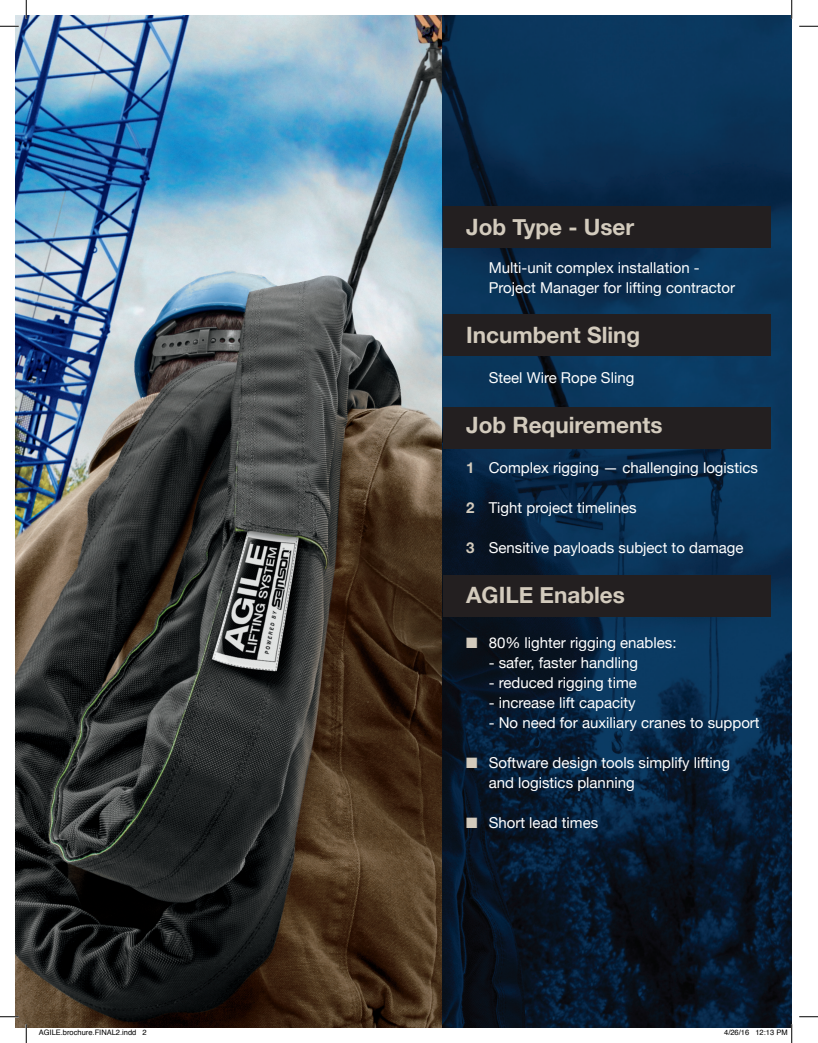
<style>
.page{position:relative;width:818px;height:1043px;background:#fff}
.page>*{position:absolute;margin:0;border:0;box-sizing:border-box;transform-origin:0 0}
.t1{font:700 22.5px "Helvetica Neue";color:#d3cbbd}
.t2{font:15px/20px "Helvetica Neue";color:#fff}
.t3{font:7.5px "Helvetica";color:#000}
.s1{font-weight:700;color:#d3cbbd}
.s2{color:#d3cbbd}
</style>
<div class="page">
<img style="left:15px;top:15px;width:740px;height:1013px">
<img style="left:442px;top:15px;width:349px;height:1012px">
<div style="left:442px;top:575px;width:328px;height:41px;background:#231f20"></div>
<div style="left:442px;top:407px;width:328px;height:41px;background:#231f20"></div>
<div style="left:442px;top:315px;width:328px;height:41px;background:#231f20"></div>
<div style="left:442px;top:207px;width:328px;height:41px;background:#231f20"></div>
<svg style="left:0;top:25px;width:19px;height:2px"></svg>
<svg style="left:799px;top:25px;width:19px;height:2px"></svg>
<svg style="left:0;top:1015px;width:19px;height:2px"></svg>
<svg style="left:799px;top:1016px;width:19px;height:1px"></svg>
<svg style="left:25px;top:0;width:2px;height:19px"></svg>
<svg style="left:25px;top:1024px;width:2px;height:18px"></svg>
<svg style="left:790px;top:0;width:2px;height:19px"></svg>
<svg style="left:755px;top:1024px;width:37px;height:18px"></svg>
<h1 class="t1" style="left:466px;top:209px;width:169px">Job Type - User</h1>
<p class="t2" style="left:488px;top:258px;width:248px">Multi-unit complex installation -<br>Project Manager for lifting contractor</p>
<h1 class="t1" style="left:466px;top:317px;width:176px">Incumbent Sling</h1>
<p class="t2" style="left:488px;top:368px;width:147px">Steel Wire Rope Sling</p>
<h1 class="t1" style="left:466px;top:407px;width:198px">Job Requirements</h1>
<p class="t2" style="left:466px;top:458px;width:293px"><span class="s1">1</span> Complex rigging — challenging logistics</p>
<p class="t2" style="left:466px;top:498px;width:172px"><span class="s1">2</span> Tight project timelines</p>
<p class="t2" style="left:466px;top:538px;width:279px"><span class="s1">3</span> Sensitive payloads subject to damage</p>
<h1 class="t1" style="left:466px;top:577px;width:160px">AGILE Enables</h1>
<p class="t2" style="left:466px;top:633px;width:212px"><span class="s2">■</span> 80% lighter rigging enables:</p>
<p class="t2" style="left:488px;top:653px;width:151px">- safer, faster handling</p>
<p class="t2" style="left:488px;top:673px;width:150px">- reduced rigging time</p>
<p class="t2" style="left:488px;top:693px;width:148px">- increase lift capacity</p>
<p class="t2" style="left:488px;top:713px;width:272px">- No need for auxiliary cranes to support</p>
<p class="t2" style="left:488px;top:753px;width:243px;text-indent:-22px"><span class="s2">■</span> Software design tools simplify lifting and logistics planning</p>
<p class="t2" style="left:466px;top:813px;width:133px"><span class="s2">■</span> Short lead times</p>
<p class="t3" style="left:39px;top:1027px;width:109px">AGILE.brochure.FINAL2.indd 2</p>
<p class="t3" style="left:724px;top:1027px;width:65px">4/26/16 12:13 PM</p>
</div>
